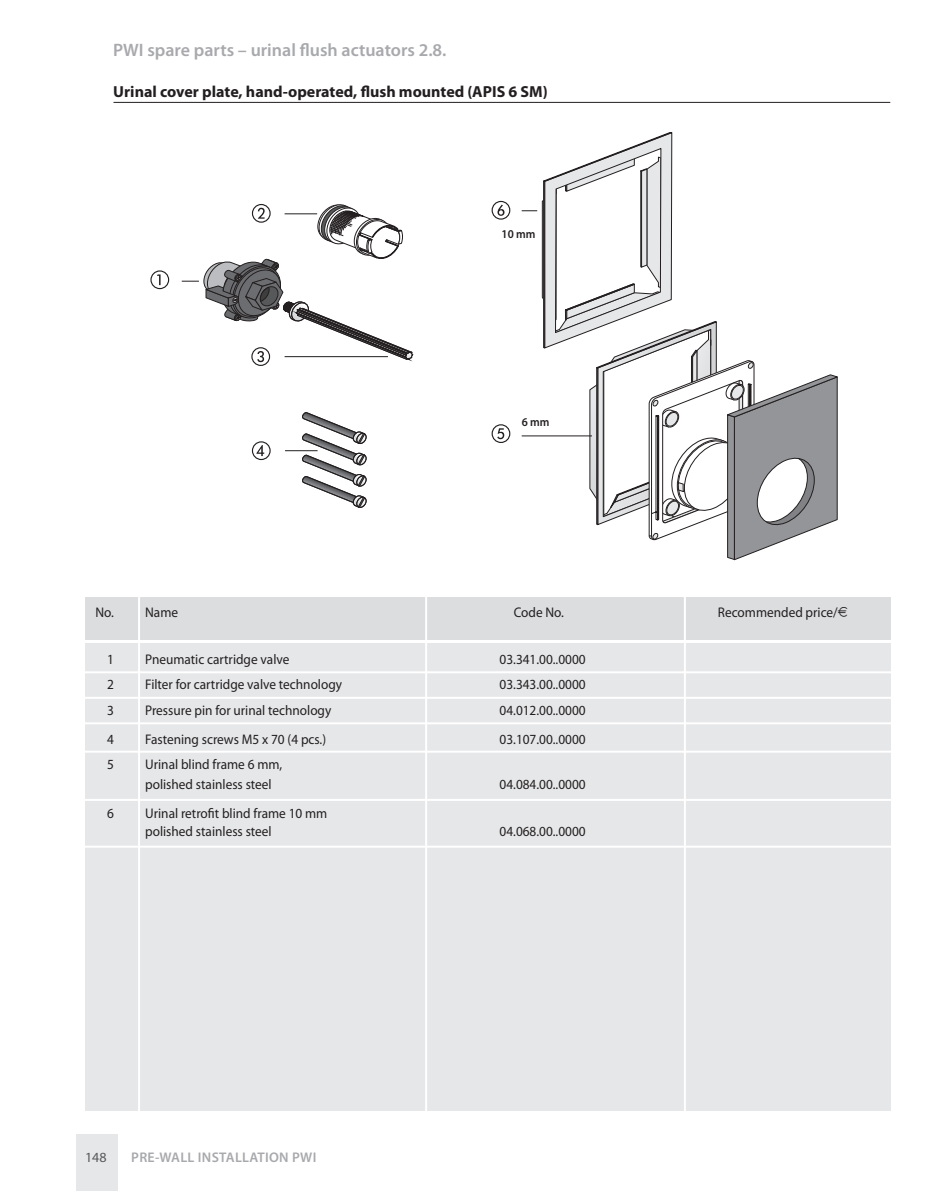
<style>
.page{position:relative;width:947px;height:1191px;background:#fff}
.page>*{position:absolute;margin:0;border:0;box-sizing:border-box;transform-origin:0 0}
.t1{font:600 18px "Myriad Pro";color:#a8a9ad}
.t2{font:700 16px "Myriad Pro";color:#231f20}
.t3{font:14px/19.4px "Myriad Pro";color:#231f20;scale:.95 1}
.t4{font:600 14px "Myriad Pro";letter-spacing:.02em;color:#a8a9ad}
.t5{font:14px "Myriad Pro";color:#57585a}
.t6{font:600 12px "Myriad Pro";color:#231f20;scale:.95 1}
.s1{font-family:"Euro Collection"}
</style>
<div class="page">
<div style="left:76px;top:1134px;width:41px;height:57px;background:#e6e7e9"></div>
<hr style="left:113px;top:102px;width:777px;height:1px;background:#231f20">
<div style="left:86px;top:597px;width:805px;height:42px;background:#dcdddf"></div>
<div style="left:85px;top:643px;width:806px;height:467px;background:#e6e7e9"></div>
<hr style="left:138px;top:594px;width:2px;height:521px;background:#fff">
<hr style="left:425px;top:594px;width:2px;height:521px;background:#fff">
<hr style="left:684px;top:594px;width:2px;height:519px;background:#fff">
<hr style="left:77px;top:671px;width:817px;height:2px;background:#fff">
<hr style="left:77px;top:697px;width:817px;height:2px;background:#fff">
<hr style="left:79px;top:722px;width:817px;height:2px;background:#fff">
<hr style="left:79px;top:750px;width:817px;height:2px;background:#fff">
<hr style="left:79px;top:799px;width:817px;height:2px;background:#fff">
<hr style="left:79px;top:845px;width:817px;height:2px;background:#fff">
<svg style="left:302px;top:412px;width:65px;height:96px"></svg>
<hr style="left:285px;top:450px;width:33px;height:1px;background:#231f20">
<svg style="left:522px;top:132px;width:315px;height:428px"></svg>
<svg style="left:150px;top:270px;width:19px;height:19px"></svg>
<svg style="left:182px;top:204px;width:231px;height:162px"></svg>
<svg style="left:252px;top:441px;width:19px;height:19px"></svg>
<svg style="left:491px;top:424px;width:19px;height:19px"></svg>
<svg style="left:491px;top:201px;width:19px;height:19px"></svg>
<p class="t1" style="left:113px;top:39px;width:335px">PWI spare parts – urinal flush actuators 2.8.</p>
<p class="t2" style="left:113px;top:81px;width:436px">Urinal cover plate, hand-operated, flush mounted (APIS 6 SM)</p>
<p class="t6" style="left:501px;top:226px;width:37px">10 mm</p>
<p class="t6" style="left:522px;top:414px;width:31px">6 mm</p>
<p class="t3" style="left:95px;top:602px;width:88px">No. Name</p>
<p class="t3" style="left:514px;top:602px;width:54px">Code No.</p>
<p class="t3" style="left:718px;top:602px;width:139px">Recommended price/<span class="s1">E</span></p>
<p class="t3" style="left:107px;top:649px;width:9px">1</p>
<p class="t3" style="left:145px;top:649px;width:153px">Pneumatic cartridge valve</p>
<p class="t3" style="left:499px;top:649px;width:92px">03.341.00..0000</p>
<p class="t3" style="left:107px;top:674px;width:9px">2</p>
<p class="t3" style="left:145px;top:674px;width:209px">Filter for cartridge valve technology</p>
<p class="t3" style="left:499px;top:674px;width:92px">03.343.00..0000</p>
<p class="t3" style="left:107px;top:700px;width:9px">3</p>
<p class="t3" style="left:145px;top:700px;width:197px">Pressure pin for urinal technology</p>
<p class="t3" style="left:499px;top:700px;width:92px">04.012.00..0000</p>
<p class="t3" style="left:107px;top:729px;width:9px">4</p>
<p class="t3" style="left:145px;top:729px;width:192px">Fastening screws M5 x 70 (4 pcs.)</p>
<p class="t3" style="left:499px;top:729px;width:92px">03.107.00..0000</p>
<p class="t3" style="left:107px;top:754px;width:9px">5</p>
<p class="t3" style="left:145px;top:754px;width:146px">Urinal blind frame 6 mm, polished stainless steel</p>
<p class="t3" style="left:499px;top:774px;width:92px">04.084.00..0000</p>
<p class="t3" style="left:107px;top:803px;width:9px">6</p>
<p class="t3" style="left:145px;top:804px;width:193px;line-height:18px">Urinal retrofit blind frame 10 mm polished stainless steel</p>
<p class="t5" style="left:85px;top:1149px;width:23px">148</p>
<p class="t4" style="left:131px;top:1148px;width:187px">PRE-WALL INSTALLATION PWI</p>
<p class="t3" style="left:499px;top:821px;width:92px">04.068.00..0000</p>
</div>
